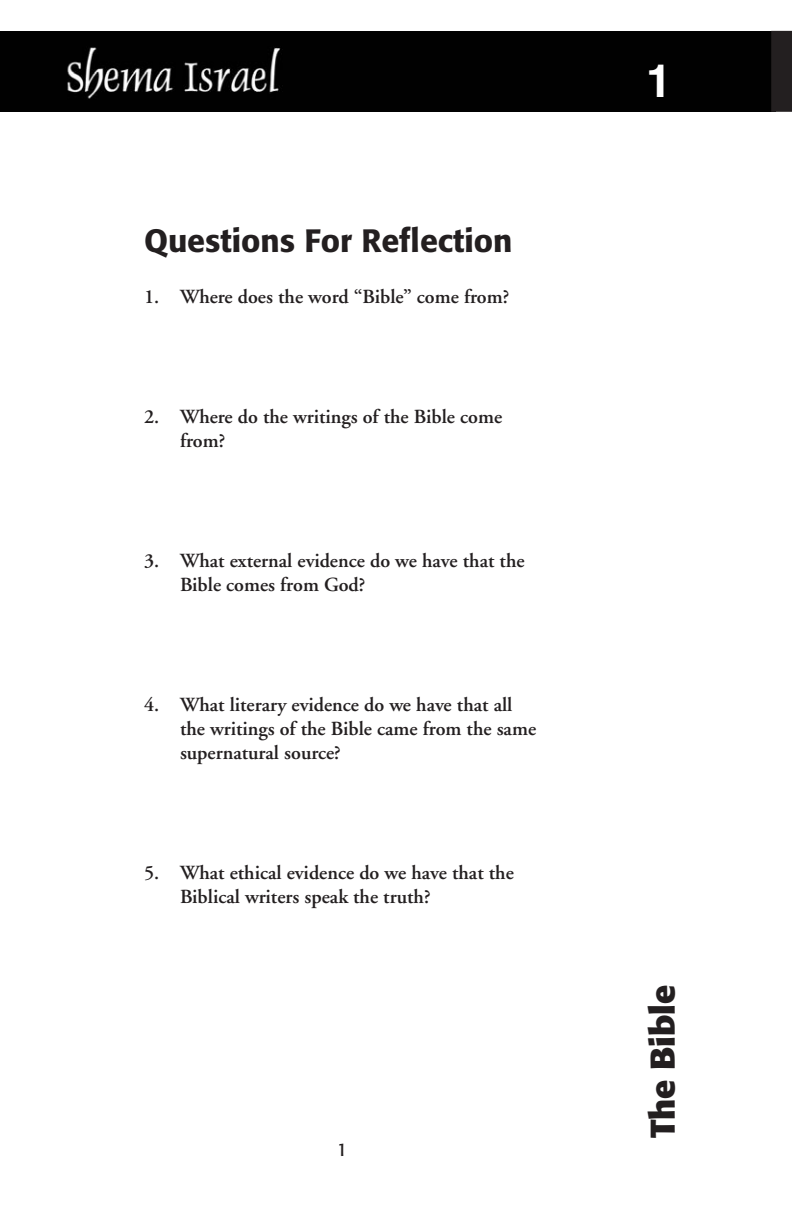
<style>
.page{position:relative;width:792px;height:1224px;background:#fff}
.page>*{position:absolute;margin:0;border:0;box-sizing:border-box;transform-origin:0 0}
.t1{font:700 46px "Helvetica";color:#fff}
.t2{font:700 34px "Formata";color:#231f20}
.t3{font:500 32px "Formata";color:#231f20}
.t4{font:600 20px/24px "Adobe Garamond";color:#231f20}
.t5{font:18px "Formata";color:#231f20}
</style>
<div class="page">
<div style="left:0;top:31px;width:771px;height:81px;background:#010101"></div>
<div style="left:771px;top:31px;width:21px;height:81px;background:#231f20"></div>
<h3 class="t3" style="left:144px;top:221px;width:370px">Questions For Reflection</h3>
<p class="t4" style="left:144px;top:285px;width:367px">1. Where does the word “Bible” come from?</p>
<p class="t4" style="left:180px;top:405px;width:324px;text-indent:-36px">2. Where do the writings of the Bible come from?</p>
<p class="t4" style="left:180px;top:549px;width:346px;text-indent:-36px">3. What external evidence do we have that the<br>Bible comes from God?</p>
<p class="t4" style="left:180px;top:693px;width:358px;text-indent:-36px">4. What literary evidence do we have that all the writings of the Bible came from the same supernatural source?</p>
<p class="t4" style="left:180px;top:861px;width:335px;text-indent:-36px">5. What ethical evidence do we have that the<br>Biblical writers speak the truth?</p>
<p class="t5" style="left:337px;top:1139px;width:12px">1</p>
<h1 class="t1" style="left:646px;top:50px;width:27px">1</h1>
<h2 class="t2" style="left:642px;top:1138px;width:155px;rotate:-90deg">The Bible</h2>
</div>
